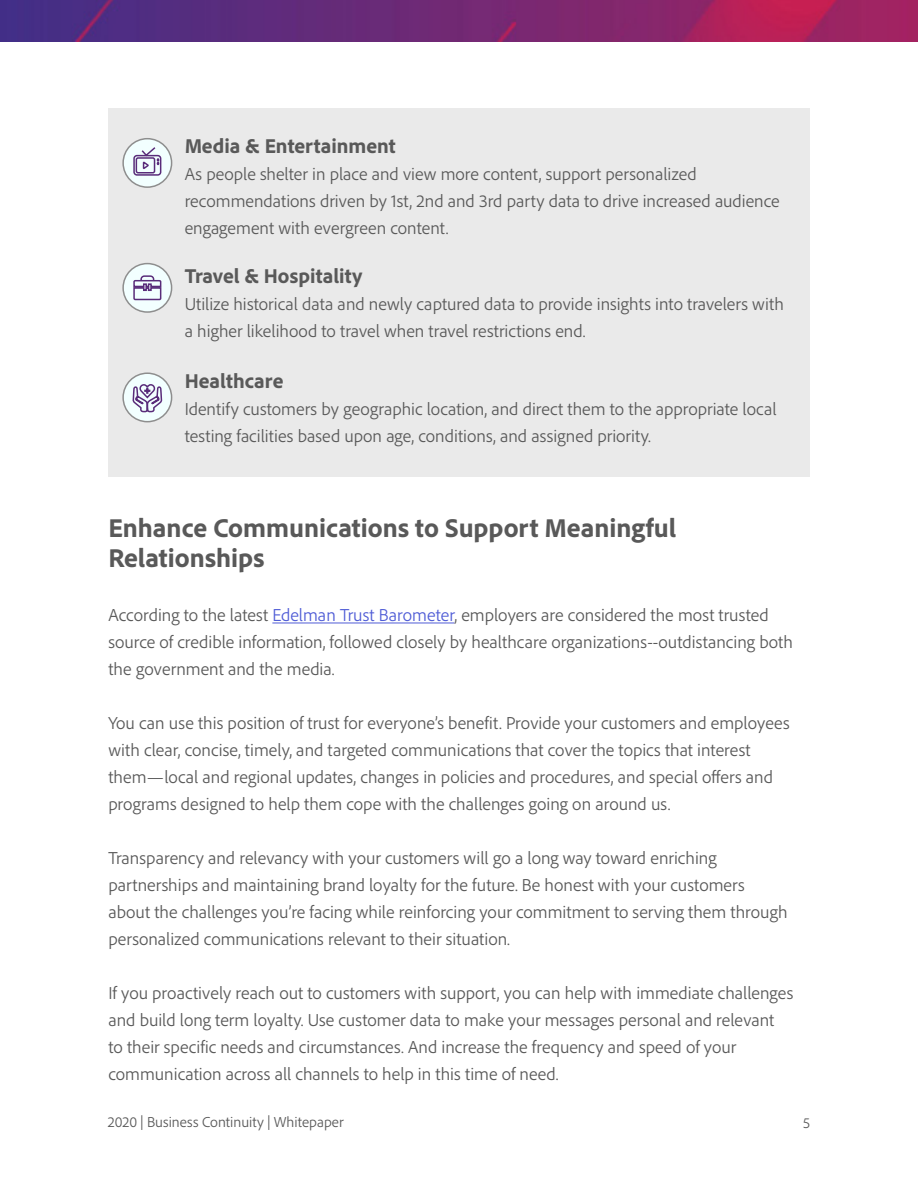
<style>
.page{position:relative;width:918px;height:1188px;background:#fff}
.page>*{position:absolute;margin:0;border:0;box-sizing:border-box;transform-origin:0 0}
.t1{font:800 27px/30px "Adobe Clean";color:#595959}
.t2{font:800 21px "Adobe Clean";color:#595959}
.t3{font:300 18px/27px "Adobe Clean";color:#595959}
.t4{font:300 15px "Adobe Clean";color:#595959}
.s1{color:#4f5cd6}
</style>
<div class="page">
<div style="left:108px;top:108px;width:702px;height:369px;background:#eaeaea"></div>
<div style="left:123px;top:139px;width:49px;height:48px;background:#f2ffff;border-radius:50%"></div>
<div style="left:122px;top:138px;width:50px;height:50px;border:2px solid #8e8e8e;border-radius:50%"></div>
<div style="left:123px;top:264px;width:49px;height:48px;background:#f2ffff;border-radius:50%"></div>
<div style="left:122px;top:263px;width:50px;height:50px;border:2px solid #8e8e8e;border-radius:50%"></div>
<div style="left:123px;top:373px;width:49px;height:49px;background:#f2ffff;border-radius:50%"></div>
<div style="left:122px;top:372px;width:50px;height:50px;border:2px solid #8e8e8e;border-radius:50%"></div>
<svg style="left:133px;top:147px;width:29px;height:29px"></svg>
<svg style="left:133px;top:275px;width:29px;height:26px"></svg>
<svg style="left:132px;top:384px;width:31px;height:29px"></svg>
<hr style="left:272px;top:623px;width:182px;height:1px;background:#4f5cd6">
<img style="left:0;top:0;width:918px;height:42px">
<p class="t2" style="left:185px;top:132px;width:213px">Media &amp; Entertainment</p>
<p class="t3" style="left:185px;top:160px;width:597px">As people shelter in place and view more content, support personalized recommendations driven by 1st, 2nd and 3rd party data to drive increased audience engagement with evergreen content.</p>
<p class="t2" style="left:185px;top:263px;width:179px">Travel &amp; Hospitality</p>
<p class="t3" style="left:185px;top:290px;width:601px">Utilize historical data and newly captured data to provide insights into travelers with a higher likelihood to travel when travel restrictions end.</p>
<p class="t2" style="left:185px;top:367px;width:100px">Healthcare</p>
<p class="t3" style="left:185px;top:395px;width:593px">Identify customers by geographic location, and direct them to the appropriate local testing facilities based upon age, conditions, and assigned priority.</p>
<h1 class="t1" style="left:108px;top:512px;width:569px">Enhance Communications to Support Meaningful<br>Relationships</h1>
<p class="t3" style="left:108px;top:601px;width:686px">According to the latest <span class="s1">Edelman Trust Barometer</span>, employers are considered the most trusted source of credible information, followed closely by healthcare organizations--outdistancing both the government and the media.</p>
<p class="t3" style="left:108px;top:709px;width:683px">You can use this position of trust for everyone’s benefit. Provide your customers and employees with clear, concise, timely, and targeted communications that cover the topics that interest them—local and regional updates, changes in policies and procedures, and special offers and programs designed to help them cope with the challenges going on around us.</p>
<p class="t3" style="left:108px;top:844px;width:681px">Transparency and relevancy with your customers will go a long way toward enriching partnerships and maintaining brand loyalty for the future. Be honest with your customers about the challenges you’re facing while reinforcing your commitment to serving them through personalized communications relevant to their situation.</p>
<p class="t3" style="left:108px;top:979px;width:687px">If you proactively reach out to customers with support, you can help with immediate challenges and build long term loyalty. Use customer data to make your messages personal and relevant<br>to their specific needs and circumstances. And increase the frequency and speed of your communication across all channels to help in this time of need.</p>
<p class="t4" style="left:108px;top:1112px;width:237px">2020 | Business Continuity | Whitepaper</p>
<p class="t4" style="left:803px;top:1114px;width:9px">5</p>
</div>
